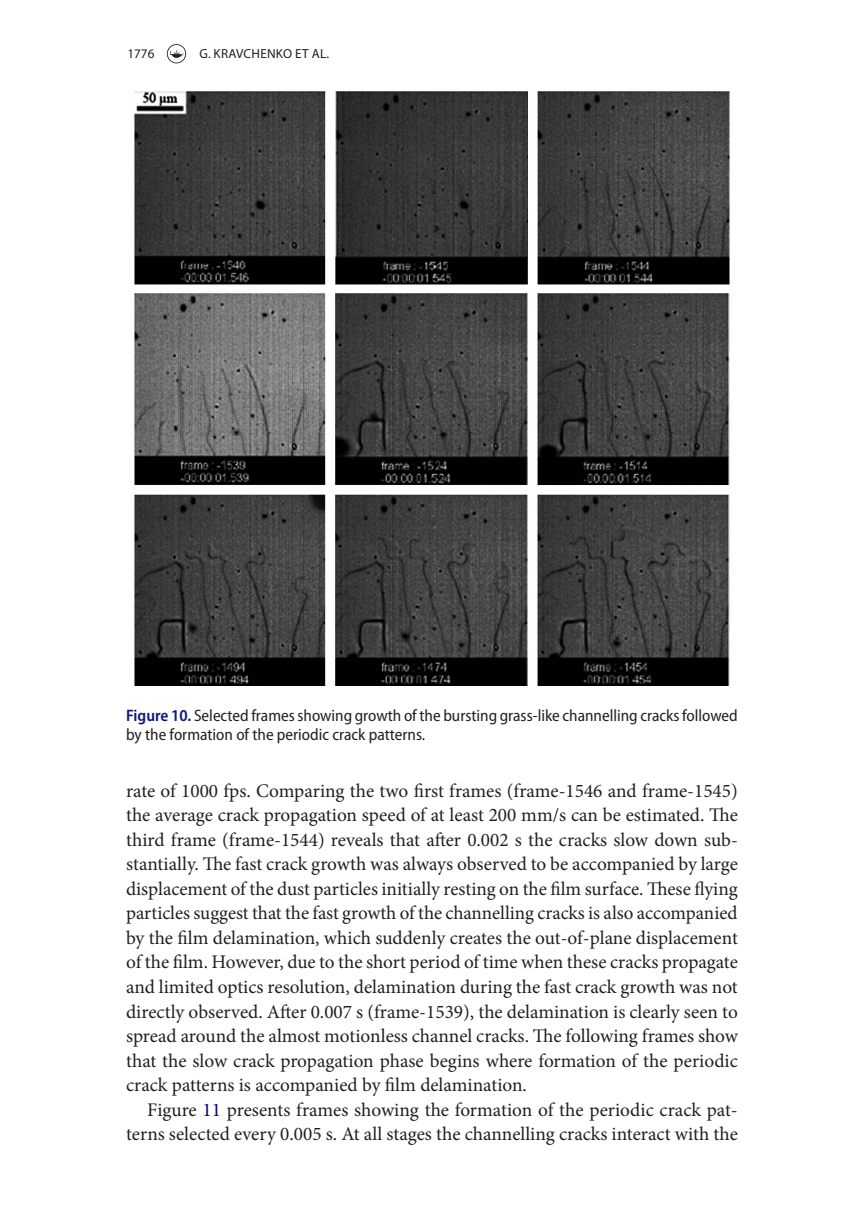
<style>
.page{position:relative;width:864px;height:1231px;background:#fff}
.page>*{position:absolute;margin:0;border:0;box-sizing:border-box;transform-origin:0 0}
.t1{font:19.25px/24.5px "Minion Pro";color:#231f20;text-align:justify}
.t2{font:semi-condensed 16.62px/19.2px "Myriad Pro";color:#231f20}
.t3{font:13.12px "Myriad Pro";letter-spacing:.02em;color:#231f20}
.s1{font-weight:600;color:#10147e}
.s2{color:#000080}
</style>
<div class="page">
<img style="left:134px;top:91px;width:596px;height:594px">
<svg style="left:167px;top:44px;width:19px;height:19px"></svg>
<p class="t3" style="left:127px;top:45px;width:28px">1776</p>
<p class="t3" style="left:199px;top:45px;width:131px">G. KRAVCHENKO ET AL.</p>
<p class="t2" style="left:126px;top:705px;width:613px"><span class="s1">Figure 10.</span> Selected frames showing growth of the bursting grass-like channelling cracks followed by the formation of the periodic crack patterns.</p>
<p class="t1" style="left:126px;top:778px;width:613px">rate of 1000 fps. Comparing the two first frames (frame-1546 and frame-1545) the average crack propagation speed of at least 200 mm/s can be estimated. The third frame (frame-1544) reveals that after 0.002 s the cracks slow down sub&shy;stantially. The fast crack growth was always observed to be accompanied by large displacement of the dust particles initially resting on the film surface. These flying particles suggest that the fast growth of the channelling cracks is also accompanied by the film delamination, which suddenly creates the out-of-plane displacement of the film. However, due to the short period of time when these cracks propagate and limited optics resolution, delamination during the fast crack growth was not directly observed. After 0.007 s (frame-1539), the delamination is clearly seen to spread around the almost motionless channel cracks. The following frames show that the slow crack propagation phase begins where formation of the periodic crack patterns is accompanied by film delamination.</p>
<p class="t1" style="left:126px;top:1097px;width:613px;text-align:right">Figure <span class="s2">11</span> presents frames showing the formation of the periodic crack pat&shy;terns selected every 0.005 s. At all stages the channelling cracks interact with the</p>
</div>
